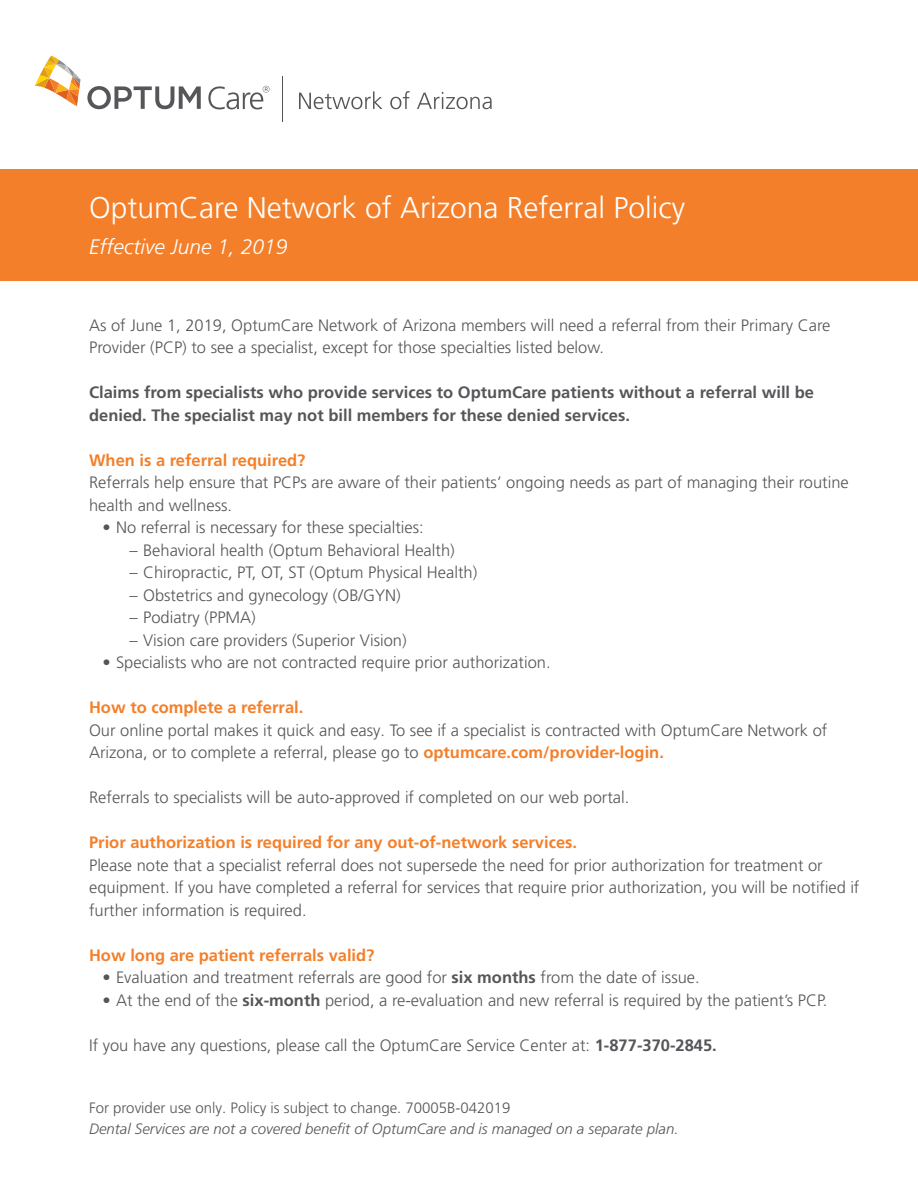
<style>
.page{position:relative;width:918px;height:1188px;background:#fff}
.page>*{position:absolute;margin:0;border:0;box-sizing:border-box;transform-origin:0 0}
.t1{font:300 30px "Frutiger LT Pro";color:#fff}
.t2{font:italic 300 21px "Frutiger LT Pro";color:#fff}
.t3{font:300 16.5px/22.5px "Frutiger LT Pro";color:#555659}
.t4{font:700 16.5px/22.5px "Frutiger LT Pro";color:#555659}
.t5{font:700 16.5px "Frutiger LT Pro";color:#f47f2a}
.t6{font:italic 300 15px "Frutiger LT Pro";color:#555659}
.t7{font:300 15px "Frutiger LT Pro";color:#555659}
.s1{font-weight:700;color:#f47f2a}
.s2{font-weight:700}
</style>
<div class="page">
<div style="left:0;top:169px;width:918px;height:111px;background:#f47f2a"></div>
<svg style="left:87px;top:86px;width:114px;height:23px"></svg>
<svg style="left:208px;top:86px;width:62px;height:23px"></svg>
<hr style="left:282px;top:76px;width:1px;height:45px;background:#555659">
<svg style="left:299px;top:91px;width:83px;height:18px"></svg>
<svg style="left:390px;top:91px;width:20px;height:18px"></svg>
<svg style="left:417px;top:92px;width:75px;height:17px"></svg>
<svg style="left:35px;top:56px;width:46px;height:50px"></svg>
<h1 class="t1" style="left:89px;top:190px;width:598px">OptumCare Network of Arizona Referral Policy</h1>
<p class="t2" style="left:89px;top:235px;width:200px">Effective June 1, 2019</p>
<p class="t3" style="left:89px;top:314px;width:743px">As of June 1, 2019, OptumCare Network of Arizona members will need a referral from their Primary Care<br>Provider (PCP) to see a specialist, except for those specialties listed below.</p>
<p class="t4" style="left:89px;top:381px;width:726px">Claims from specialists who provide services to OptumCare patients without a referral will be denied. The specialist may not bill members for these denied services.</p>
<p class="t5" style="left:89px;top:450px;width:218px">When is a referral required?</p>
<p class="t3" style="left:89px;top:472px;width:761px">Referrals help ensure that PCPs are aware of their patients’ ongoing needs as part of managing their routine health and wellness.</p>
<p class="t3" style="left:103px;top:517px;width:323px">• No referral is necessary for these specialties:</p>
<p class="t3" style="left:130px;top:539px;width:327px">– Behavioral health (Optum Behavioral Health)</p>
<p class="t3" style="left:130px;top:562px;width:349px">– Chiropractic, PT, OT, ST (Optum Physical Health)</p>
<p class="t3" style="left:130px;top:584px;width:273px">– Obstetrics and gynecology (OB/GYN)</p>
<p class="t3" style="left:130px;top:607px;width:128px">– Podiatry (PPMA)</p>
<p class="t3" style="left:130px;top:629px;width:279px">– Vision care providers (Superior Vision)</p>
<p class="t3" style="left:103px;top:652px;width:450px">• Specialists who are not contracted require prior authorization.</p>
<p class="t5" style="left:89px;top:698px;width:216px">How to complete a referral.</p>
<p class="t3" style="left:89px;top:719px;width:740px">Our online portal makes it quick and easy. To see if a specialist is contracted with OptumCare Network of<br>Arizona, or to complete a referral, please go to <span class="s1">optumcare.com/provider-login.</span></p>
<p class="t3" style="left:89px;top:787px;width:542px">Referrals to specialists will be auto-approved if completed on our web portal.</p>
<p class="t5" style="left:89px;top:833px;width:490px">Prior authorization is required for any out-of-network services.</p>
<p class="t3" style="left:89px;top:854px;width:772px">Please note that a specialist referral does not supersede the need for prior authorization for treatment or equipment. If you have completed a referral for services that require prior authorization, you will be notified if further information is required.</p>
<p class="t5" style="left:89px;top:945px;width:287px">How long are patient referrals valid?</p>
<p class="t3" style="left:103px;top:967px;width:599px">• Evaluation and treatment referrals are good for <span class="s2">six months</span> from the date of issue.</p>
<p class="t3" style="left:103px;top:989px;width:726px">• At the end of the <span class="s2">six-month</span> period, a re-evaluation and new referral is required by the patient’s PCP.</p>
<p class="t3" style="left:89px;top:1034px;width:629px">If you have any questions, please call the OptumCare Service Center at: <span class="s2">1-877-370-2845.</span></p>
<p class="t7" style="left:89px;top:1099px;width:423px">For provider use only. Policy is subject to change. 70005B-042019</p>
<p class="t6" style="left:89px;top:1120px;width:591px">Dental Services are not a covered benefit of OptumCare and is managed on a separate plan.</p>
</div>
